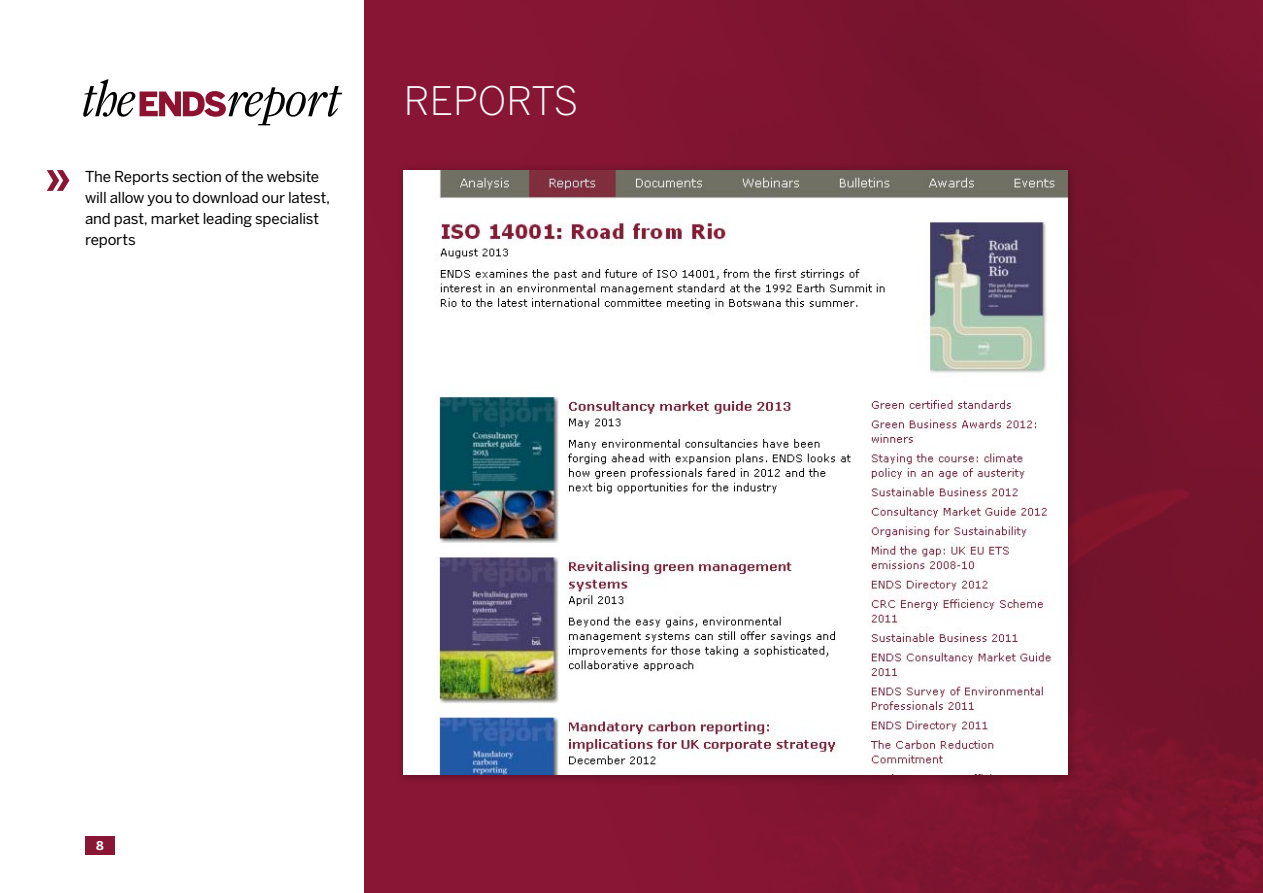
<style>
.page{position:relative;width:1263px;height:893px;background:#fff}
.page>*{position:absolute;margin:0;border:0;box-sizing:border-box;transform-origin:0 0}
.t1{font:300 39px "Benton Sans";color:#fff}
.t2{font:15px/21px "Benton Sans";letter-spacing:-.01em;color:#000}
.t3{font:700 12px "Benton Sans";color:#fff}
</style>
<div class="page">
<svg style="left:83px;top:79px;width:259px;height:46px"></svg>
<div style="left:85px;top:836px;width:30px;height:19px;background:#891635"></div>
<img style="left:365px;top:0;width:898px;height:893px">
<svg style="left:47px;top:170px;width:22px;height:21px"></svg>
<div style="left:396px;top:163px;width:682px;height:623px;background:#000;opacity:.3"></div>
<img style="left:404px;top:170px;width:663px;height:605px">
<p class="t2" style="left:85px;top:166px;width:247px">The Reports section of the website will allow you to download our latest, and past, market leading specialist reports</p>
<h1 class="t1" style="left:404px;top:78px;width:126px">REPORTS</h1>
<p class="t3" style="left:96px;top:839px;width:9px">8</p>
</div>
